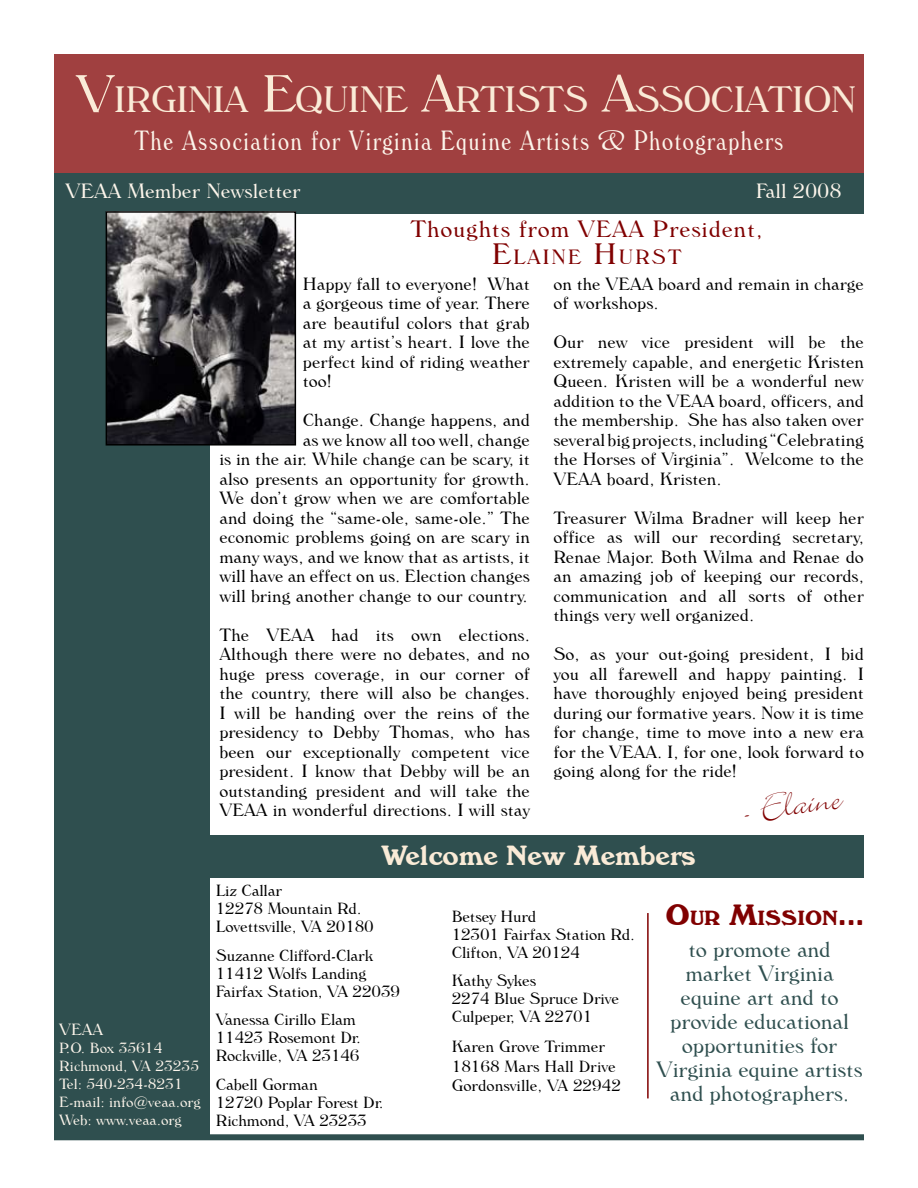
<style>
.page{position:relative;width:918px;height:1188px;background:#fff}
.page>*{position:absolute;margin:0;border:0;box-sizing:border-box;transform-origin:0 0}
.t1{font:40.5px "Bickley Script";color:#800000}
.t2{font:300 37.35px "Windsor BT";letter-spacing:-.03em;color:#faebd7}
.t3{font:300 condensed 27px "Windsor BT";letter-spacing:.05em;color:#fcf5eb}
.t4{font:27px "Windsor BT";color:#faebd7}
.t5{font:300 24px "Windsor BT";letter-spacing:.03em;color:#800000}
.t6{font:300 22.5px/24px "Windsor BT";letter-spacing:-.01em;color:#2f4f4f;text-align:center}
.t7{font:300 21px "Windsor BT";color:#fcf5eb}
.t8{font:300 21px "Windsor BT";letter-spacing:.085em;color:#800000}
.t9{font:19.95px "Windsor BT";color:#800000}
.t10{font:300 18px/19.5px "Windsor BT";color:#000;text-align:justify}
.t11{font:300 16.5px/18px "Windsor BT";letter-spacing:-.01em;color:#000}
.t12{font:300 16.5px "Windsor BT";color:#fcf5eb}
.t13{font:300 15px/18px "Windsor BT";color:#fcf5eb}
.s1{font-size:53.25px}
.s2{font-size:30px}
.s3{font-size:28.5px}
</style>
<div class="page">
<div style="left:54px;top:1134px;width:810px;height:6px;background:#2f4f4f"></div>
<div style="left:65px;top:835px;width:799px;height:42px;background:#2f4f4f"></div>
<div style="left:54px;top:169px;width:155px;height:968px;background:#2f4f4f"></div>
<div style="left:54px;top:55px;width:810px;height:118px;background:#a04040"></div>
<div style="left:54px;top:173px;width:810px;height:41px;background:#2f4f4f"></div>
<hr style="left:647px;top:913px;width:2px;height:185px;background:#800000">
<img style="left:109px;top:214px;width:184px;height:229px">
<div style="left:106px;top:211px;width:190px;height:235px;border:2px solid #000"></div>
<h2 class="t2" style="left:76px;top:76px;width:782px"><span class="s1">V</span>irginia <span class="s1">E</span>quine <span class="s1">A</span>rtists <span class="s1">A</span>ssociation</h2>
<h3 class="t3" style="left:134px;top:124px;width:651px">The Association for Virginia Equine Artists &amp; Photographers</h3>
<p class="t7" style="left:65px;top:178px;width:237px">VEAA Member Newsletter</p>
<p class="t7" style="left:756px;top:178px;width:88px">Fall 2008</p>
<h3 class="t5" style="left:411px;top:214px;width:354px">Thoughts from VEAA President,</h3>
<p class="t8" style="left:492px;top:244px;width:191px"><span class="s2">E</span>laine <span class="s2">H</span>urst</p>
<p class="t10" style="left:303px;top:273px;width:229px">Happy fall to everyone! What a gorgeous time of year. There are beautiful colors that grab at my artist’s heart. I love the perfect kind of riding weather too!</p>
<p class="t10" style="left:219px;top:410px;width:312px;text-align:right">Change. Change happens, and<br>as we know all too well, change<br>is in the air. While change can be scary, it also presents an opportunity for growth.<br>We don’t grow when we are comfortable and doing the “same-ole, same-ole.” The economic problems going on are scary in many ways, and we know that as artists, it will have an effect on us. Election changes will bring another change to our country.</p>
<p class="t10" style="left:219px;top:624px;width:312px">The VEAA had its own elections.<br>Although there were no debates, and no huge press coverage, in our corner of the country, there will also be changes.<br>I will be handing over the reins of the presidency to Debby Thomas, who has been our exceptionally competent vice president. I know that Debby will be an outstanding president and will take the VEAA in wonderful directions. I will stay</p>
<p class="t10" style="left:554px;top:273px;width:312px">on the VEAA board and remain in charge of workshops.</p>
<p class="t10" style="left:554px;top:332px;width:312px">Our new vice president will be the extremely capable, and energetic Kristen Queen. Kristen will be a wonderful new addition to the VEAA board, officers, and the membership. She has also taken over several big projects, including “Celebrating the Horses of Virginia”. Welcome to the VEAA board, Kristen.</p>
<p class="t10" style="left:554px;top:507px;width:312px">Treasurer Wilma Bradner will keep her office as will our recording secretary, Renae Major. Both Wilma and Renae do an amazing job of keeping our records, communication and all sorts of other things very well organized.</p>
<p class="t10" style="left:554px;top:644px;width:312px">So, as your out-going president, I bid you all farewell and happy painting. I have thoroughly enjoyed being president during our formative years. Now it is time for change, time to move into a new era for the VEAA. I, for one, look forward to going along for the ride!</p>
<h1 class="t1" style="left:738px;top:791px;width:103px;rotate:-8deg">- Elaine</h1>
<p class="t12" style="left:59px;top:1020px;width:45px">VEAA</p>
<p class="t13" style="left:59px;top:1039px;width:143px">P.O. Box 35614<br>Richmond, VA 23235<br>Tel: 540-234-8231<br>E-mail: info@veaa.org<br>Web: www.veaa.org</p>
<h3 class="t4" style="left:381px;top:839px;width:316px">Welcome New Members</h3>
<p class="t11" style="left:216px;top:881px;width:160px">Liz Callar<br>12278 Mountain Rd.<br>Lovettsville, VA 20180</p>
<p class="t11" style="left:216px;top:946px;width:186px">Suzanne Clifford-Clark<br>11412 Wolfs Landing<br>Fairfax Station, VA 22039</p>
<p class="t11" style="left:216px;top:1010px;width:147px">Vanessa Cirillo Elam<br>11423 Rosemont Dr.<br>Rockville, VA 23146</p>
<p class="t11" style="left:216px;top:1075px;width:169px">Cabell Gorman<br>12720 Poplar Forest Dr.<br>Richmond, VA 23233</p>
<p class="t11" style="left:452px;top:907px;width:185px">Betsey Hurd<br>12301 Fairfax Station Rd.<br>Clifton, VA 20124</p>
<p class="t11" style="left:452px;top:971px;width:169px">Kathy Sykes<br>2274 Blue Spruce Drive<br>Culpeper, VA 22701</p>
<p class="t11" style="left:452px;top:1036px;width:171px;line-height:19.5px">Karen Grove Trimmer<br>18168 Mars Hall Drive<br>Gordonsville, VA 22942</p>
<p class="t9" style="left:666px;top:906px;width:200px"><span class="s3">O</span>ur <span class="s3">M</span>ission<span class="s3">...</span></p>
<p class="t6" style="left:657px;top:937px;width:207px">to promote and market Virginia equine art and to provide educational opportunities for<br>Virginia equine artists and photographers.</p>
</div>
